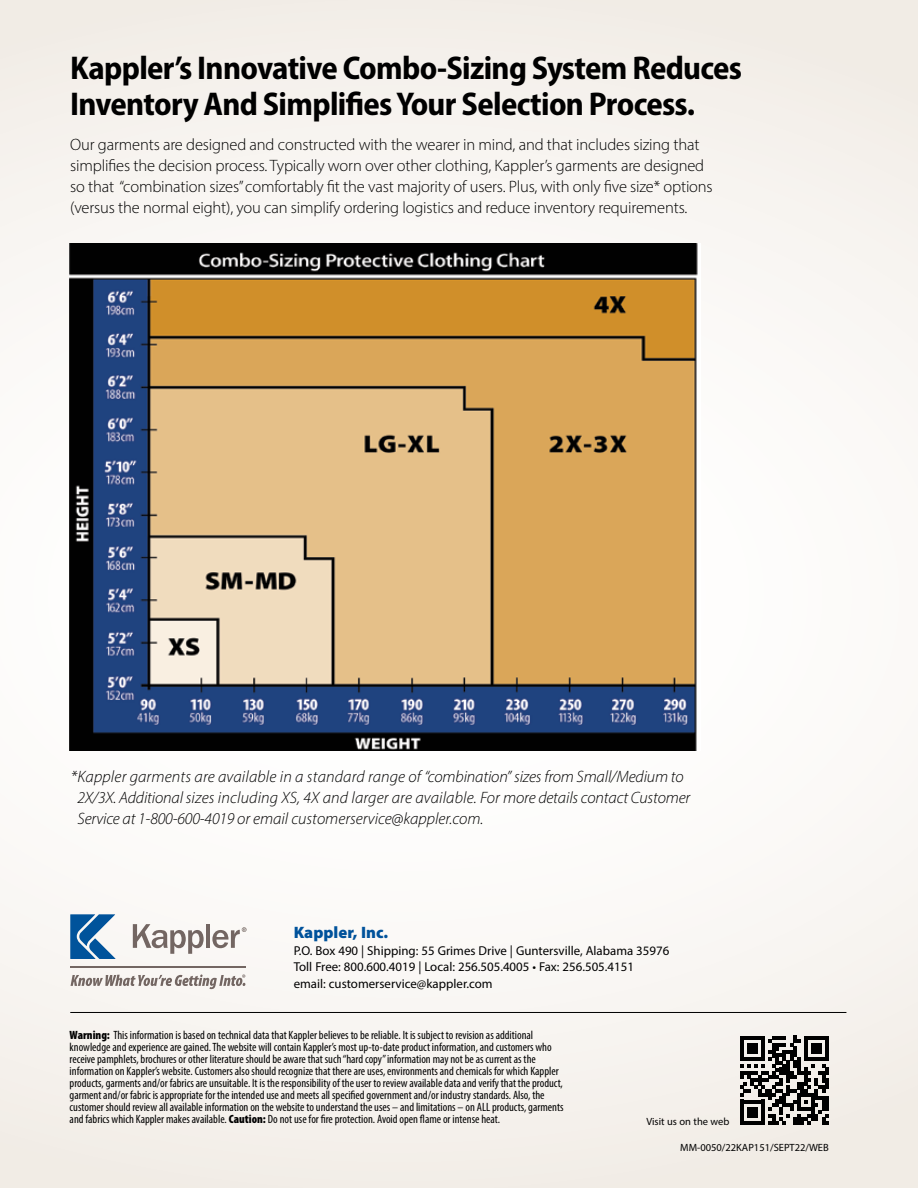
<style>
.page{position:relative;width:918px;height:1188px;background:#f8f5f2}
.page>*{position:absolute;margin:0;border:0;box-sizing:border-box;transform-origin:0 0}
.t1{font:700 semi-condensed 33px/36px "Myriad Pro";letter-spacing:-.02em;color:#000}
.t2{font:300 16.5px/21px "Myriad Pro";letter-spacing:-.01em;color:#000}
.t3{font:italic 300 16.5px/21px "Myriad Pro";color:#000}
.t4{font:900 16.5px "Myriad Pro";color:#00529b}
.t5{font:12.9px/16.5px "Myriad Pro";color:#000}
.t6{font:condensed 12px/12px "Myriad Pro";color:#000}
.t7{font:10.5px "Myriad Pro";color:#000}
.s1{font-weight:900}
</style>
<div class="page">
<img style="left:69px;top:244px;width:632px;height:507px">
<svg style="left:70px;top:914px;width:46px;height:45px"></svg>
<svg style="left:133px;top:924px;width:71px;height:30px"></svg>
<hr style="left:206px;top:924px;width:4px;height:24px;background:#736662">
<svg style="left:212px;top:927px;width:35px;height:21px"></svg>
<hr style="left:70px;top:967px;width:176px;height:1px;background:#736662">
<svg style="left:71px;top:974px;width:174px;height:15px"></svg>
<hr style="left:70px;top:1012px;width:776px;height:1px;background:#000">
<svg style="left:740px;top:1036px;width:89px;height:89px"></svg>
<h1 class="t1" style="left:70px;top:49px;width:673px">Kappler’s Innovative Combo-Sizing System Reduces<br>Inventory And Simplifies Your Selection Process.</h1>
<p class="t2" style="left:70px;top:134px;width:644px">Our garments are designed and constructed with the wearer in mind, and that includes sizing that simplifies the decision process. Typically worn over other clothing, Kappler’s garments are designed so that “combination sizes” comfortably fit the vast majority of users. Plus, with only five size* options (versus the normal eight), you can simplify ordering logistics and reduce inventory requirements.</p>
<p class="t3" style="left:77px;top:766px;width:614px;text-indent:-7px">*Kappler garments are available in a standard range of “combination” sizes from Small/Medium to<br>2X/3X. Additional sizes including XS, 4X and larger are available. For more details contact Customer<br>Service at 1-800-600-4019 or email customerservice@kappler.com.</p>
<h2 class="t4" style="left:294px;top:922px;width:96px">Kappler, Inc.</h2>
<p class="t5" style="left:294px;top:942px;width:377px">P.O. Box 490 | Shipping: 55 Grimes Drive | Guntersville, Alabama 35976<br>Toll Free: 800.600.4019 | Local: 256.505.4005 • Fax: 256.505.4151<br>email: customerservice@kappler.com</p>
<p class="t6" style="left:70px;top:1029px;width:495px"><span class="s1">Warning:</span> This information is based on technical data that Kappler believes to be reliable. It is subject to revision as additional knowledge and experience are gained. The website will contain Kappler’s most up-to-date product information, and customers who receive pamphlets, brochures or other literature should be aware that such “hard copy” information may not be as current as the information on Kappler’s website. Customers also should recognize that there are uses, environments and chemicals for which Kappler products, garments and/or fabrics are unsuitable. It is the responsibility of the user to review available data and verify that the product, garment and/or fabric is appropriate for the intended use and meets all specified government and/or industry standards. Also, the customer should review all available information on the website to understand the uses – and limitations – on ALL products, garments and fabrics which Kappler makes available. <span class="s1">Caution:</span> Do not use for fire protection. Avoid open flame or intense heat.</p>
<p class="t7" style="left:646px;top:1115px;width:84px">Visit us on the web</p>
<p class="t7" style="left:680px;top:1141px;width:150px">MM-0050/22KAP151/SEPT22/WEB</p>
</div>
